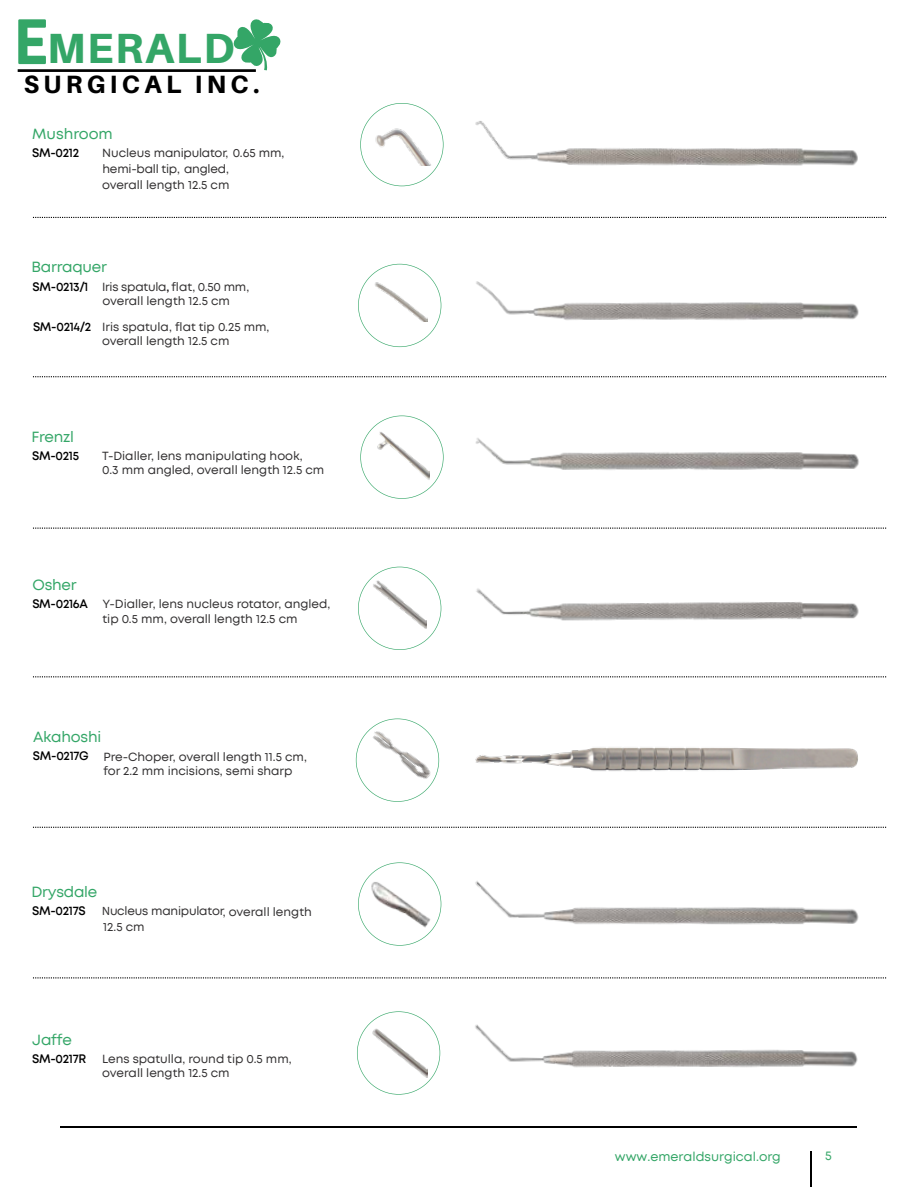
<style>
.page{position:relative;width:918px;height:1188px;background:#fff}
.page>*{position:absolute;margin:0;border:0;box-sizing:border-box;transform-origin:0 0}
.t1{font:800 42.3px "Aileron";letter-spacing:.04em;color:#34a667}
.t2{font:800 25.05px "Aileron";letter-spacing:.175em;color:#000}
.t3{font:15px "Mont";letter-spacing:-.015em;color:#34a667}
.t4{font:12.75px "Mont";color:#34a667}
.t5{font:12px/14.4px "Mont";color:#323031}
.t6{font:12px/16.2px "Mont";letter-spacing:-.02em;color:#323031}
.t7{font:600 12px "Mont";letter-spacing:-.03em;color:#000}
.s1{font-family:"Anteb";font-weight:700;font-size:71.1px}
.s2{font-family:"Myriad Pro"}
</style>
<div class="page">
<hr style="left:810px;top:1151px;width:2px;height:36px;background:#000">
<hr style="left:61px;top:1127px;width:796px;height:1px;background:#000">
<svg style="left:33px;top:217px;width:853px;height:1px"></svg>
<svg style="left:33px;top:376px;width:853px;height:1px"></svg>
<svg style="left:33px;top:528px;width:853px;height:1px"></svg>
<svg style="left:33px;top:676px;width:853px;height:1px"></svg>
<svg style="left:33px;top:827px;width:853px;height:1px"></svg>
<svg style="left:33px;top:977px;width:853px;height:1px"></svg>
<img style="left:475px;top:121px;width:383px;height:45px">
<svg style="left:360px;top:103px;width:84px;height:83px"></svg>
<svg style="left:358px;top:264px;width:83px;height:83px"></svg>
<svg style="left:360px;top:416px;width:84px;height:83px"></svg>
<svg style="left:358px;top:567px;width:83px;height:83px"></svg>
<svg style="left:376px;top:796px;width:43px;height:6px"></svg>
<svg style="left:381px;top:862px;width:38px;height:5px"></svg>
<svg style="left:357px;top:1011px;width:83px;height:84px"></svg>
<img style="left:367px;top:114px;width:70px;height:51px">
<img style="left:476px;top:281px;width:383px;height:39px">
<img style="left:369px;top:277px;width:59px;height:45px">
<img style="left:475px;top:438px;width:384px;height:32px">
<img style="left:374px;top:430px;width:56px;height:54px">
<img style="left:476px;top:588px;width:383px;height:33px">
<img style="left:371px;top:578px;width:56px;height:52px">
<img style="left:475px;top:747px;width:383px;height:24px">
<img style="left:355px;top:718px;width:85px;height:78px">
<img style="left:475px;top:881px;width:384px;height:44px">
<img style="left:475px;top:1024px;width:383px;height:44px">
<img style="left:369px;top:1027px;width:58px;height:55px">
<img style="left:358px;top:867px;width:84px;height:79px">
<hr style="left:18px;top:69px;width:238px;height:3px;background:#000">
<svg style="left:232px;top:19px;width:49px;height:51px"></svg>
<h1 class="t1" style="left:14px;top:25px;width:222px"><span class="s1">E</span>MERALD</h1>
<h2 class="t2" style="left:24px;top:70px;width:237px">SURGICAL INC.</h2>
<p class="t3" style="left:32px;top:127px;width:82px">Mushroom</p>
<p class="t7" style="left:32px;top:147px;width:48px">SM-0212</p>
<p class="t6" style="left:102px;top:145px;width:184px">Nucleus manipulator, 0.65 mm, hemi-ball tip, angled,</p>
<p class="t5" style="left:102px;top:178px;width:129px">overall length 12.5 cm</p>
<p class="t3" style="left:31px;top:259px;width:77px">Barraquer</p>
<p class="t6" style="left:102px;top:279px;width:149px">Iris spatula, flat, 0.50 mm,</p>
<p class="t7" style="left:33px;top:281px;width:57px">SM-0213/1</p>
<p class="t7" style="left:33px;top:321px;width:60px">SM-0214/2</p>
<p class="t5" style="left:102px;top:289px;width:169px;line-height:25.3px">overall length 12.5 cm<br>Iris spatula, flat tip 0.25 mm,</p>
<p class="t5" style="left:102px;top:334px;width:129px">overall length 12.5 cm</p>
<p class="t3" style="left:31px;top:430px;width:44px">Frenzl</p>
<p class="t7" style="left:32px;top:450px;width:48px">SM-0215</p>
<p class="t5" style="left:102px;top:449px;width:224px">T-Dialler, lens manipulating hook,<br>0.3 mm angled, overall length 12.5 cm</p>
<p class="t3" style="left:32px;top:578px;width:46px">Osher</p>
<p class="t7" style="left:32px;top:598px;width:57px">SM-0216A</p>
<p class="t5" style="left:103px;top:597px;width:229px">Y-Dialler, lens nucleus rotator, angled, tip 0.5 mm, overall length 12.5 cm</p>
<p class="t3" style="left:33px;top:730px;width:70px">Akahoshi</p>
<p class="t7" style="left:33px;top:750px;width:57px">SM-0217G</p>
<p class="t5" style="left:103px;top:750px;width:205px">Pre-Choper, overall length 11.5 cm, for 2.2 mm incisions, semi sharp</p>
<p class="t3" style="left:31px;top:885px;width:67px">Drysdale</p>
<p class="t7" style="left:32px;top:905px;width:55px">SM-0217S</p>
<p class="t6" style="left:102px;top:903px;width:211px"><span class="s2">N</span>ucleus manipulator, overall length</p>
<p class="t5" style="left:103px;top:921px;width:43px">12.5 cm</p>
<p class="t3" style="left:32px;top:1032px;width:41px">Jaffe</p>
<p class="t7" style="left:32px;top:1052px;width:56px">SM-0217R</p>
<p class="t5" style="left:102px;top:1052px;width:191px">Lens spatulla, round tip 0.5 mm, overall length 12.5 cm</p>
<p class="t4" style="left:615px;top:1151px;width:167px">www.emeraldsurgical.org</p>
<p class="t4" style="left:825px;top:1149px;width:8px">5</p>
</div>
